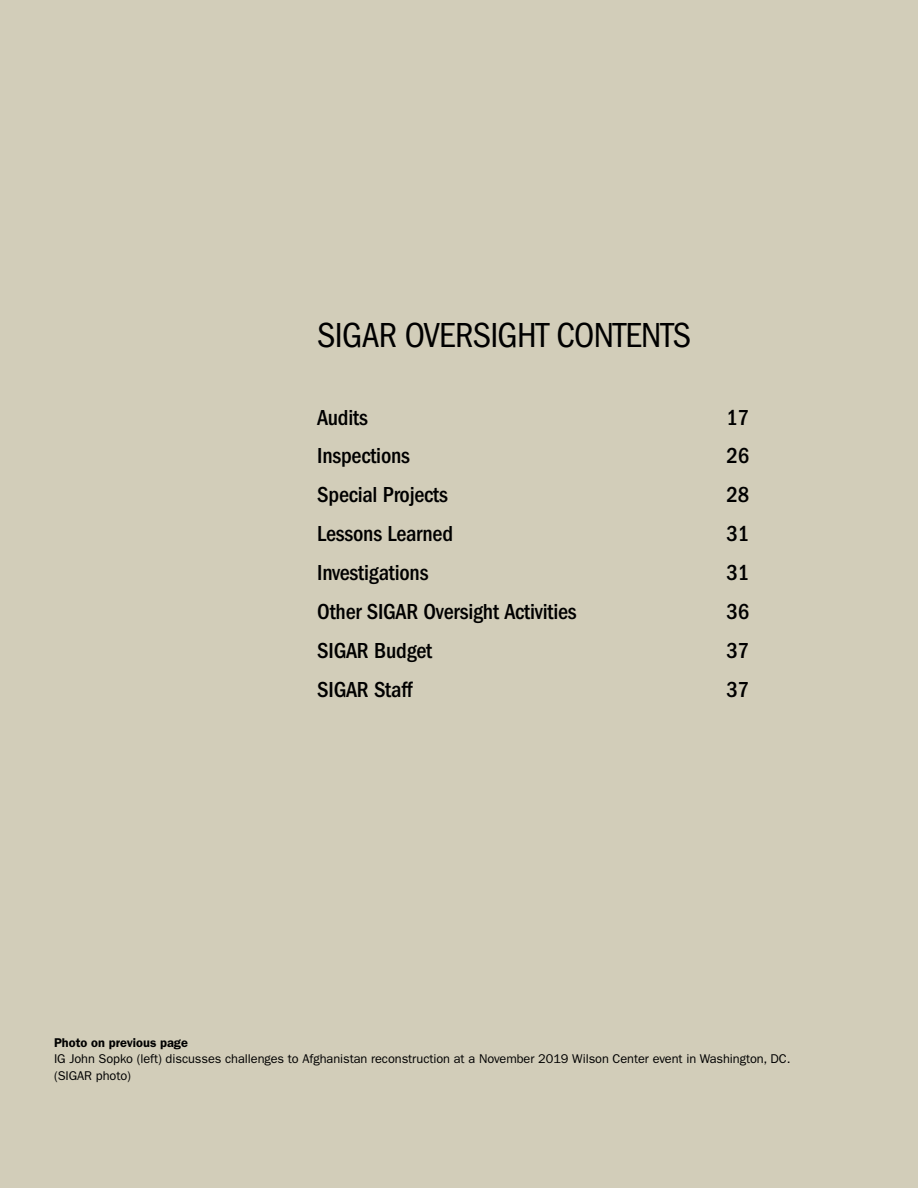
<style>
.page{position:relative;width:918px;height:1188px;background:#d2cdb9}
.page>*{position:absolute;margin:0;border:0;box-sizing:border-box;transform-origin:0 0}
.t1{font:condensed 36px "ITC Franklin Gothic Std";letter-spacing:-.02em;color:#000}
.t2{font:500 condensed 22.5px "ITC Franklin Gothic Std";letter-spacing:-.01em;color:#000}
.t3{font:12.75px/16.5px "ITC Franklin Gothic Std";letter-spacing:-.005em;color:#000}
.t4{font:600 12.75px "ITC Franklin Gothic Std";color:#000}
</style>
<div class="page">
<h1 class="t1" style="left:317px;top:314px;width:376px">SIGAR OVERSIGHT CONTENTS</h1>
<h1 class="t1" style="left:317px;top:334px;width:136px">CONTENTS</h1>
<p class="t2" style="left:317px;top:404px;width:52px">Audits</p>
<p class="t2" style="left:726px;top:404px;width:24px">17</p>
<p class="t2" style="left:317px;top:443px;width:94px">Inspections</p>
<p class="t2" style="left:726px;top:443px;width:24px">26</p>
<p class="t2" style="left:317px;top:482px;width:132px">Special Projects</p>
<p class="t2" style="left:726px;top:482px;width:24px">28</p>
<p class="t2" style="left:317px;top:521px;width:137px">Lessons Learned</p>
<p class="t2" style="left:726px;top:521px;width:24px">31</p>
<p class="t2" style="left:317px;top:560px;width:113px">Investigations</p>
<p class="t2" style="left:726px;top:560px;width:24px">31</p>
<p class="t2" style="left:317px;top:599px;width:261px">Other SIGAR Oversight Activities</p>
<p class="t2" style="left:726px;top:599px;width:24px">36</p>
<p class="t2" style="left:317px;top:638px;width:117px">SIGAR Budget</p>
<p class="t2" style="left:726px;top:638px;width:24px">37</p>
<p class="t2" style="left:317px;top:677px;width:97px">SIGAR Staff</p>
<p class="t2" style="left:726px;top:677px;width:24px">37</p>
<p class="t4" style="left:54px;top:1035px;width:136px">Photo on previous page</p>
<p class="t3" style="left:54px;top:1051px;width:738px">IG John Sopko (left) discusses challenges to Afghanistan reconstruction at a November 2019 Wilson Center event in Washington, DC. (SIGAR photo)</p>
</div>
